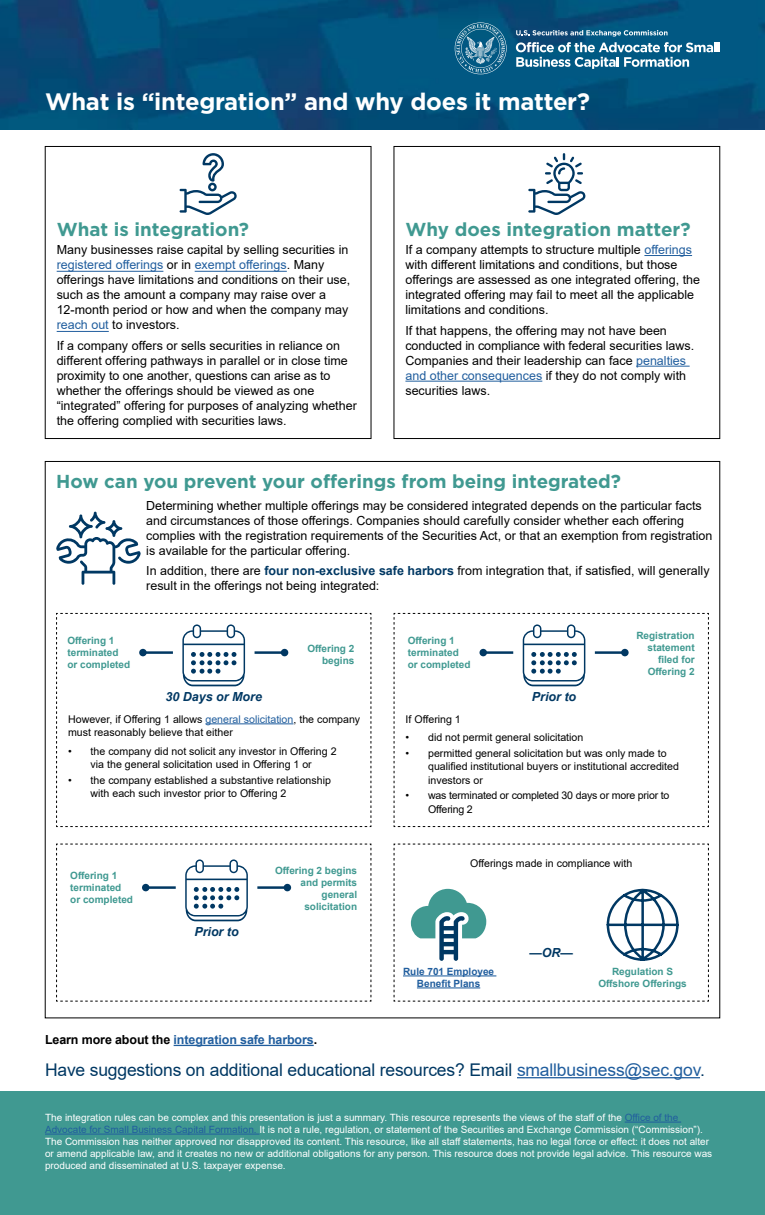
<style>
.page{position:relative;width:765px;height:1215px;background:#fff}
.page>*{position:absolute;margin:0;border:0;box-sizing:border-box;transform-origin:0 0}
.t1{font:700 23.75px "Gotham HTF";letter-spacing:-.01em;color:#fff}
.t2{font:700 18.75px "Gotham HTF";color:#409991}
.t3{font:17.5px "Arial";letter-spacing:-.01em;color:#003863}
.t4{font:12.5px/15px "Arial";color:#000}
.t5{font:700 12.5px "Arial";letter-spacing:-.01em;color:#215e9e}
.t6{font:italic 700 12.5px "Arial";color:#003863}
.t7{font:10.62px/13.1px "Arial";color:#000}
.t8{font:10.62px/13.1px "Arial";letter-spacing:-.02em;color:#000}
.t9{font:10px/12px "Arial";color:#fff}
.t10{font:700 10px/12px "Arial";color:#409991}
.t11{font:700 10px/12px "Arial";color:#215e9e;text-align:center}
.s1{color:#215e9e}
.s2{font-weight:700;color:#003863}
.s3{color:#000}
</style>
<div class="page">
<div style="left:0;top:1091px;width:765px;height:124px;background:#409991"></div>
<img style="left:0;top:0;width:765px;height:129px">
<svg style="left:516px;top:30px;width:204px;height:39px;background:#417fa0"></svg>
<svg style="left:455px;top:22px;width:52px;height:52px;background:#32789a"></svg>
<hr style="left:174px;top:1045px;width:140px;height:1px;background:#215e9e">
<hr style="left:517px;top:1077px;width:183px;height:1px;background:#215e9e">
<hr style="left:625px;top:1122px;width:56px;height:1px;background:#215e9e">
<hr style="left:45px;top:1134px;width:215px;height:1px;background:#215e9e">
<div style="left:45px;top:146px;width:326px;height:293px;border:1px solid #000"></div>
<hr style="left:644px;top:255px;width:48px;height:1px;background:#215e9e">
<hr style="left:636px;top:366px;width:54px;height:1px;background:#215e9e">
<hr style="left:405px;top:381px;width:137px;height:1px;background:#215e9e">
<div style="left:394px;top:146px;width:326px;height:293px;border:1px solid #000"></div>
<svg style="left:56px;top:613px;width:316px;height:214px"></svg>
<hr style="left:143px;top:651px;width:30px;height:3px;background:#003863">
<div style="left:139px;top:649px;width:8px;height:7px;background:#003863;border-radius:50%"></div>
<hr style="left:255px;top:651px;width:30px;height:3px;background:#003863">
<div style="left:281px;top:649px;width:7px;height:7px;background:#003863;border-radius:50%"></div>
<svg style="left:394px;top:613px;width:315px;height:214px"></svg>
<hr style="left:483px;top:651px;width:30px;height:3px;background:#003863">
<div style="left:480px;top:649px;width:7px;height:7px;background:#003863;border-radius:50%"></div>
<hr style="left:595px;top:651px;width:30px;height:3px;background:#003863">
<div style="left:621px;top:649px;width:8px;height:7px;background:#003863;border-radius:50%"></div>
<svg style="left:56px;top:844px;width:316px;height:158px"></svg>
<hr style="left:146px;top:886px;width:30px;height:3px;background:#003863">
<div style="left:142px;top:884px;width:7px;height:7px;background:#003863;border-radius:50%"></div>
<hr style="left:257px;top:886px;width:30px;height:3px;background:#003863">
<div style="left:284px;top:884px;width:7px;height:7px;background:#003863;border-radius:50%"></div>
<svg style="left:394px;top:844px;width:315px;height:158px"></svg>
<svg style="left:56px;top:512px;width:85px;height:73px"></svg>
<svg style="left:528px;top:153px;width:58px;height:62px"></svg>
<svg style="left:180px;top:153px;width:57px;height:62px"></svg>
<hr style="left:57px;top:271px;width:106px;height:1px;background:#215e9e">
<hr style="left:195px;top:271px;width:92px;height:1px;background:#215e9e">
<hr style="left:57px;top:331px;width:52px;height:1px;background:#215e9e">
<h1 class="t1" style="left:45px;top:88px;width:546px">What is “integration” and why does it matter?</h1>
<h2 class="t2" style="left:57px;top:218px;width:194px">What is integration?</h2>
<p class="t4" style="left:57px;top:242px;width:295px">Many businesses raise capital by selling securities in <span class="s1">registered offerings</span> or in <span class="s1">exempt offerings</span>. Many offerings have limitations and conditions on their use, such as the amount a company may raise over a 12-month period or how and when the company may <span class="s1">reach out</span> to investors.</p>
<p class="t4" style="left:57px;top:338px;width:302px">If a company offers or sells securities in reliance on different offering pathways in parallel or in close time proximity to one another, questions can arise as to whether the offerings should be viewed as one “integrated” offering for purposes of analyzing whether the offering complied with securities laws.</p>
<h2 class="t2" style="left:405px;top:218px;width:287px">Why does integration matter?</h2>
<p class="t4" style="left:405px;top:242px;width:296px">If a company attempts to structure multiple <span class="s1">offerings </span>with different limitations and conditions, but those offerings are assessed as one integrated offering, the integrated offering may fail to meet all the applicable limitations and conditions.</p>
<p class="t4" style="left:405px;top:323px;width:290px">If that happens, the offering may not have been conducted in compliance with federal securities laws.<br>Companies and their leadership can face <span class="s1">penalties and other consequences</span> if they do not comply with securities laws.</p>
<h2 class="t2" style="left:56px;top:471px;width:566px">How can you prevent your offerings from being integrated?</h2>
<p class="t4" style="left:146px;top:498px;width:568px">Determining whether multiple offerings may be considered integrated depends on the particular facts and circumstances of those offerings. Companies should carefully consider whether each offering complies with the registration requirements of the Securities Act, or that an exemption from registration is available for the particular offering.</p>
<p class="t4" style="left:146px;top:563px;width:565px">In addition, there are <span class="s2">four non-exclusive safe harbors</span> from integration that, if satisfied, will generally result in the offerings not being integrated:</p>
<p class="t10" style="left:68px;top:635px;width:64px">Offering 1 terminated or completed</p>
<p class="t6" style="left:165px;top:688px;width:98px">30 Days or More</p>
<p class="t10" style="left:307px;top:642px;width:48px;text-align:right">Offering 2 begins</p>
<p class="t7" style="left:68px;top:712px;width:294px">However, if Offering 1 allows <span class="s1">general solicitation</span>, the company must reasonably believe that either</p>
<p class="t7" style="left:68px;top:744px;width:270px;text-align:center">• the company did not solicit any investor in Offering 2 via the general solicitation used in Offering 1 or</p>
<p class="t7" style="left:91px;top:773px;width:242px;text-indent:-23px">• the company established a substantive relationship with each such investor prior to Offering 2</p>
<p class="t10" style="left:70px;top:870px;width:64px">Offering 1 terminated or completed</p>
<p class="t6" style="left:194px;top:923px;width:46px">Prior to</p>
<p class="t10" style="left:275px;top:864px;width:83px;text-align:right">Offering 2 begins and permits general solicitation</p>
<p class="t10" style="left:408px;top:635px;width:64px">Offering 1 terminated or completed</p>
<p class="t6" style="left:532px;top:688px;width:46px">Prior to</p>
<p class="t10" style="left:636px;top:629px;width:60px;text-align:right">Registration statement filed for<br>Offering 2</p>
<p class="t7" style="left:406px;top:712px;width:57px">If Offering 1</p>
<p class="t7" style="left:406px;top:731px;width:179px">• did not permit general solicitation</p>
<p class="t7" style="left:428px;top:747px;width:252px;text-indent:-23px">• permitted general solicitation but was only made to qualified institutional buyers or institutional accredited investors or</p>
<p class="t8" style="left:428px;top:789px;width:243px;text-indent:-23px">• was terminated or completed 30 days or more prior to<br>Offering 2</p>
<p class="t7" style="left:470px;top:857px;width:164px">Offerings made in compliance with</p>
<p class="t11" style="left:403px;top:965px;width:93px">Rule 701 Employee<br>Benefit Plans</p>
<p class="t6" style="left:529px;top:944px;width:45px">—OR—</p>
<p class="t10" style="left:598px;top:965px;width:90px;text-align:center">Regulation S<br>Offshore Offerings</p>
<p class="t5" style="left:45px;top:1031px;width:274px"><span class="s3">Learn more about the</span> integration safe harbors<span class="s3">.</span></p>
<p class="t3" style="left:45px;top:1058px;width:661px">Have suggestions on additional educational resources? Email <span class="s1">smallbusiness@sec.gov</span>.</p>
<p class="t9" style="left:45px;top:1111px;width:669px">The integration rules can be complex and this presentation is just a summary. This resource represents the views of the staff of the <span class="s1">Office of the Advocate for Small Business Capital Formation.</span> It is not a rule, regulation, or statement of the Securities and Exchange Commission (“Commission”).<br>The Commission has neither approved nor disapproved its content. This resource, like all staff statements, has no legal force or effect: it does not alter or amend applicable law, and it creates no new or additional obligations for any person. This resource does not provide legal advice. This resource was produced and disseminated at U.S. taxpayer expense.</p>
</div>
